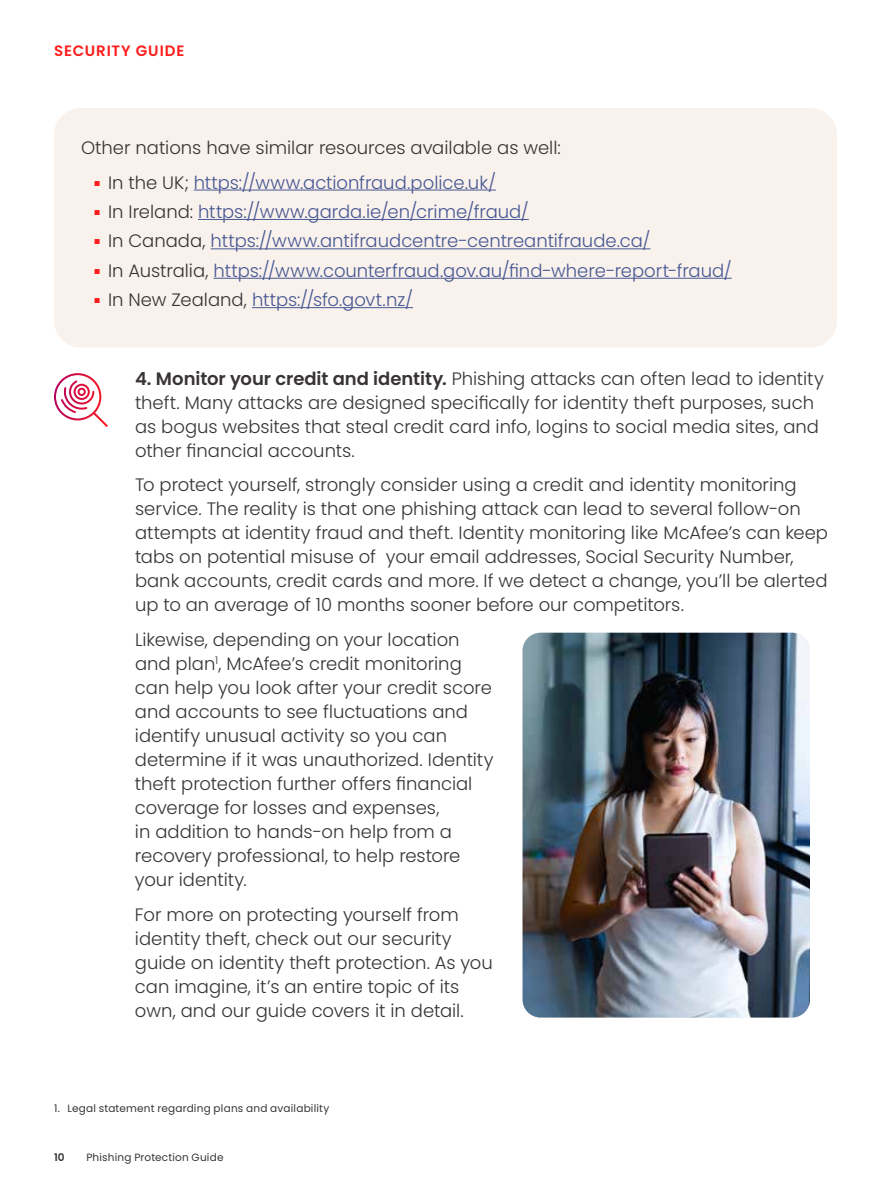
<style>
.page{position:relative;width:891px;height:1188px;background:#fff}
.page>*{position:absolute;margin:0;border:0;box-sizing:border-box;transform-origin:0 0}
.Body_Text__12_16{font:300 18px/24px "Poppins";color:#383434}
.t1{font:300 18px "Poppins";color:#465792}
.t2{font:600 15px "Poppins";letter-spacing:.06em;color:#ff1c1c}
.t3{font:10.5px "Poppins";letter-spacing:.02em;color:#383434}
.t4{font:600 10.5px "Poppins";color:#383434}
.s1{color:#383434}
.s2{font-weight:600}
</style>
<div class="page">
<svg style="left:54px;top:373px;width:54px;height:54px"></svg>
<div style="left:54px;top:108px;width:783px;height:240px;background:#f9f1ec;border-radius:27px"></div>
<hr style="left:194px;top:190px;width:302px;height:1px;background:#465792">
<hr style="left:198px;top:219px;width:331px;height:1px;background:#465792">
<hr style="left:211px;top:248px;width:439px;height:1px;background:#465792">
<hr style="left:213px;top:278px;width:519px;height:1px;background:#465792">
<hr style="left:252px;top:307px;width:161px;height:1px;background:#465792">
<img style="left:523px;top:633px;width:287px;height:385px">
<p class="t2" style="left:54px;top:42px;width:132px">SECURITY GUIDE</p>
<p class="Body_Text__12_16" style="left:81px;top:136px;width:481px">Other nations have similar resources available as well:</p>
<p class="t1" style="left:94px;top:172px;width:403px"><sup>■</sup> <span class="s1">In the UK;</span> https://www.actionfraud.police.uk/</p>
<p class="t1" style="left:94px;top:201px;width:436px"><sup>■</sup> <span class="s1">In Ireland:</span> https://www.garda.ie/en/crime/fraud/</p>
<p class="t1" style="left:94px;top:231px;width:557px"><sup>■</sup> <span class="s1">In Canada,</span> https://www.antifraudcentre-centreantifraude.ca/</p>
<p class="t1" style="left:94px;top:260px;width:639px"><sup>■</sup> <span class="s1">In Australia,</span> https://www.counterfraud.gov.au/find-where-report-fraud/</p>
<p class="t1" style="left:94px;top:290px;width:320px"><sup>■</sup> <span class="s1">In New Zealand,</span> https://sfo.govt.nz/</p>
<p class="Body_Text__12_16" style="left:135px;top:366px;width:690px"><span class="s2">4. Monitor your credit and identity.</span> Phishing attacks can often lead to identity theft. Many attacks are designed specifically for identity theft purposes, such as bogus websites that steal credit card info, logins to social media sites, and other financial accounts.</p>
<p class="Body_Text__12_16" style="left:135px;top:473px;width:695px">To protect yourself, strongly consider using a credit and identity monitoring service. The reality is that one phishing attack can lead to several follow-on attempts at identity fraud and theft. Identity monitoring like McAfee’s can keep tabs on potential misuse of your email addresses, Social Security Number, bank accounts, credit cards and more. If we detect a change, you’ll be alerted up to an average of 10 months sooner before our competitors.</p>
<p class="Body_Text__12_16" style="left:135px;top:628px;width:360px">Likewise, depending on your location and plan<sup>1</sup>, McAfee’s credit monitoring can help you look after your credit score and accounts to see fluctuations and identify unusual activity so you can determine if it was unauthorized. Identity theft protection further offers financial coverage for losses and expenses,<br>in addition to hands-on help from a recovery professional, to help restore your identity.</p>
<p class="Body_Text__12_16" style="left:135px;top:903px;width:359px">For more on protecting yourself from identity theft, check out our security guide on identity theft protection. As you can imagine, it’s an entire topic of its own, and our guide covers it in detail.</p>
<p class="t3" style="left:54px;top:1102px;width:277px">1. Legal statement regarding plans and availability</p>
<p class="t4" style="left:54px;top:1152px;width:12px">10</p>
<p class="t3" style="left:86px;top:1152px;width:139px">Phishing Protection Guide</p>
</div>
